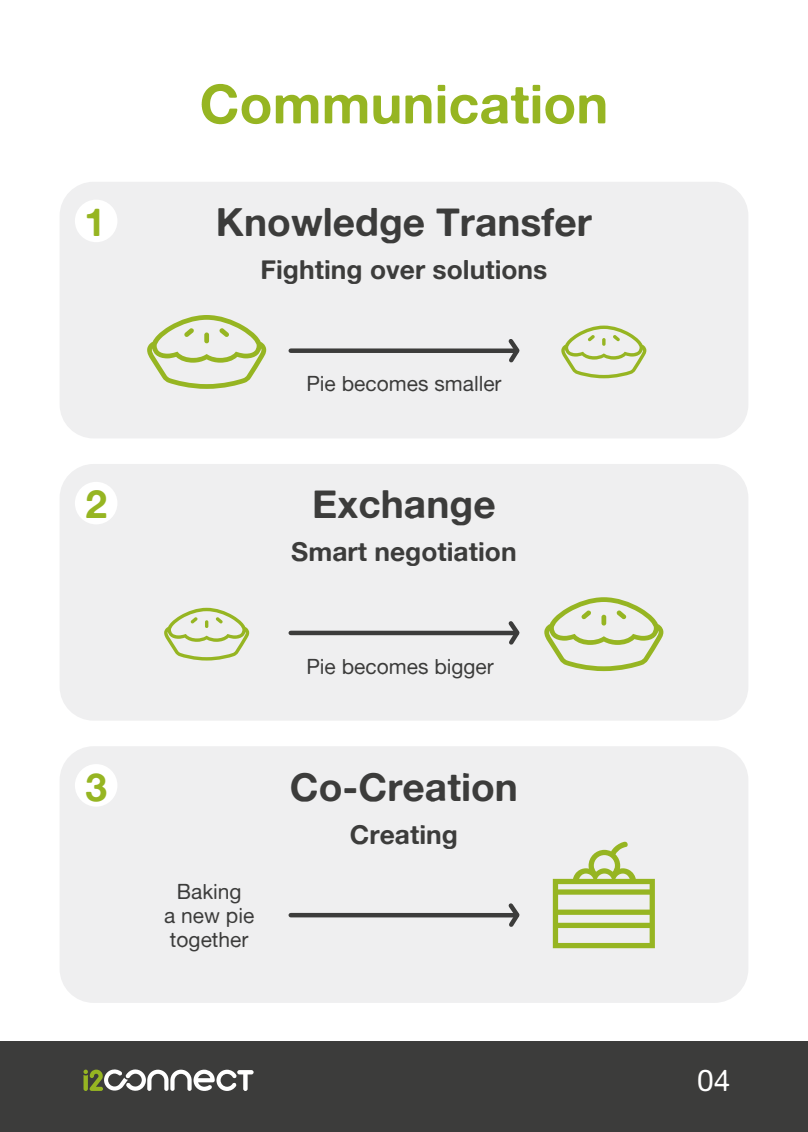
<style>
.page{position:relative;width:808px;height:1132px;background:#fff}
.page>*{position:absolute;margin:0;border:0;box-sizing:border-box;transform-origin:0 0}
.t1{font:54px "Alte Haas Grotesk Bold";color:#96b522}
.t2{font:39px "Alte Haas Grotesk Bold";color:#3c3c3b}
.t3{font:39px "Alte Haas Grotesk Bold";color:#96b522}
.t4{font:30px "Alte Haas Grotesk";color:#fff}
.t5{font:26.4px "Alte Haas Grotesk Bold";color:#3c3c3b}
.t6{font:21px/24px "Alte Haas Grotesk";color:#3c3c3b;text-align:center}
</style>
<div class="page">
<div style="left:0;top:1041px;width:808px;height:90px;background:#3c3c3b"></div>
<svg style="left:83px;top:1069px;width:171px;height:22px"></svg>
<div style="left:60px;top:182px;width:688px;height:256px;background:#efeff0;border-radius:34px"></div>
<svg style="left:508px;top:339px;width:12px;height:24px"></svg>
<div style="left:291px;top:348px;width:226px;height:5px;background:#3c3c3b"></div>
<div style="left:75px;top:199px;width:42px;height:43px;background:#fff;border-radius:50%"></div>
<div style="left:60px;top:464px;width:688px;height:256px;background:#efeff0;border-radius:34px"></div>
<svg style="left:505px;top:621px;width:15px;height:24px"></svg>
<div style="left:291px;top:630px;width:226px;height:5px;background:#3c3c3b"></div>
<div style="left:75px;top:481px;width:42px;height:43px;background:#fff;border-radius:50%"></div>
<div style="left:60px;top:746px;width:688px;height:256px;background:#efeff0;border-radius:34px"></div>
<svg style="left:553px;top:841px;width:102px;height:106px"></svg>
<svg style="left:505px;top:903px;width:15px;height:24px"></svg>
<div style="left:291px;top:912px;width:226px;height:5px;background:#3c3c3b"></div>
<div style="left:75px;top:763px;width:42px;height:43px;background:#fff;border-radius:50%"></div>
<svg style="left:561px;top:325px;width:85px;height:53px"></svg>
<svg style="left:164px;top:607px;width:85px;height:53px"></svg>
<svg style="left:147px;top:315px;width:119px;height:74px"></svg>
<svg style="left:544px;top:597px;width:119px;height:74px"></svg>
<h1 class="t1" style="left:200px;top:71px;width:410px">Communication</h1>
<h2 class="t3" style="left:84px;top:198px;width:23px">1</h2>
<h2 class="t2" style="left:216px;top:198px;width:378px">Knowledge Transfer</h2>
<p class="t5" style="left:260px;top:253px;width:288px">Fighting over solutions</p>
<p class="t6" style="left:306px;top:371px;width:197px">Pie becomes smaller</p>
<h2 class="t3" style="left:85px;top:480px;width:23px">2</h2>
<h2 class="t2" style="left:312px;top:480px;width:185px">Exchange</h2>
<p class="t5" style="left:291px;top:535px;width:227px">Smart negotiation</p>
<p class="t6" style="left:306px;top:653px;width:189px">Pie becomes bigger</p>
<h2 class="t3" style="left:85px;top:762px;width:23px">3</h2>
<h2 class="t2" style="left:290px;top:762px;width:230px">Co-Creation</h2>
<p class="t5" style="left:350px;top:817px;width:110px">Creating</p>
<p class="t6" style="left:164px;top:879px;width:92px">Baking<br>a new pie together</p>
<h3 class="t4" style="left:697px;top:1062px;width:35px">04</h3>
</div>
